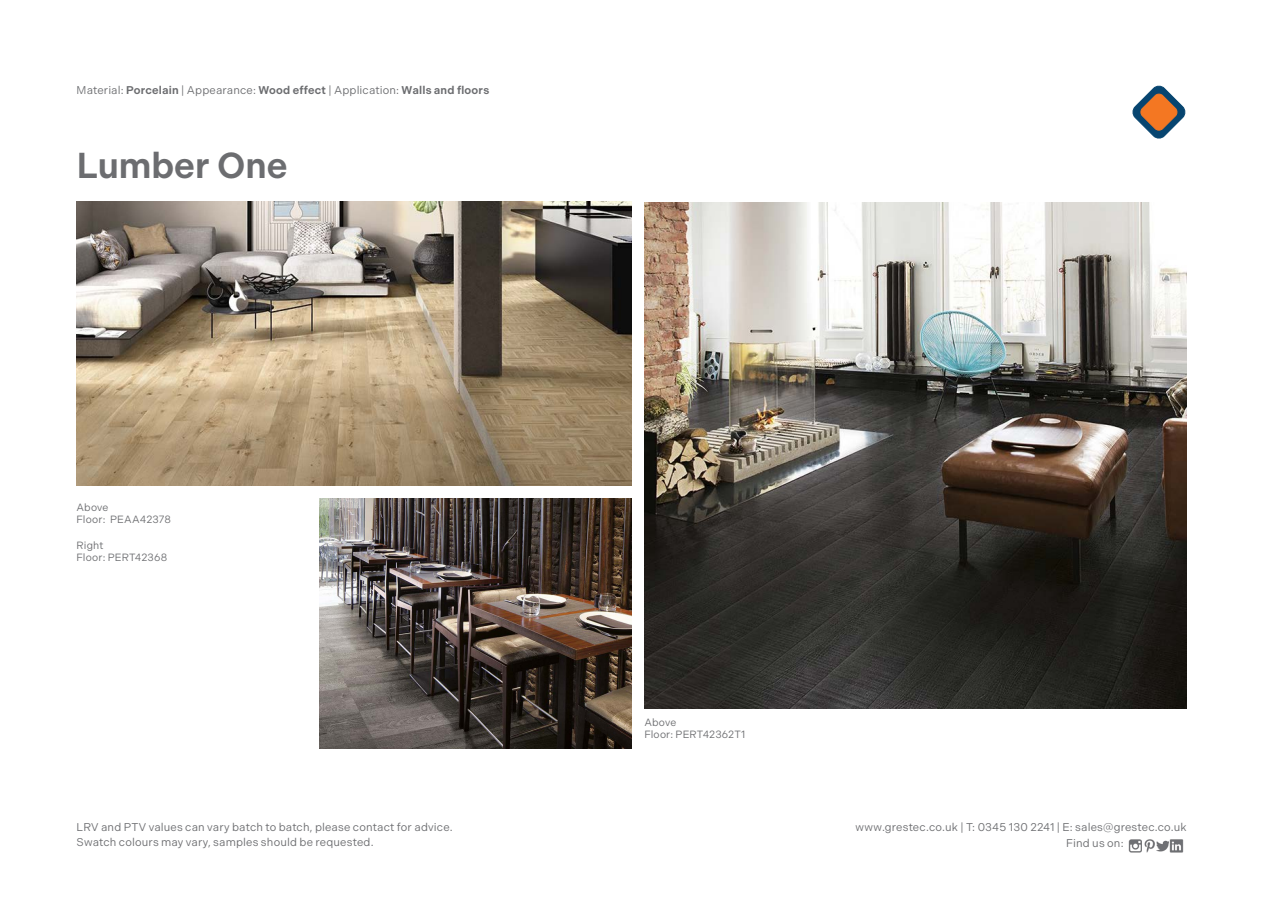
<style>
.page{position:relative;width:1276px;height:919px;background:#fff}
.page>*{position:absolute;margin:0;border:0;box-sizing:border-box;transform-origin:0 0}
.t1{font:600 36px "Indivisible";color:#6c6d70}
.t2{font:11.25px "Indivisible";letter-spacing:.015em;color:#6c6d70}
.t3{font:10.5px "Indivisible";letter-spacing:.015em;color:#6c6d70}
.s1{font-weight:600}
</style>
<div class="page">
<img style="left:77px;top:201px;width:554px;height:284px">
<img style="left:319px;top:498px;width:312px;height:250px">
<img style="left:644px;top:202px;width:542px;height:506px">
<svg style="left:1132px;top:85px;width:54px;height:54px"></svg>
<img style="left:1128px;top:839px;width:55px;height:13px">
<p class="t2" style="left:77px;top:83px;width:414px">Material: <span class="s1">Porcelain</span> | Appearance: <span class="s1">Wood effect</span> | Application: <span class="s1">Walls and floors</span></p>
<p class="t1" style="left:77px;top:144px;width:212px">Lumber One</p>
<p class="t3" style="left:77px;top:501px;width:33px">Above</p>
<p class="t3" style="left:77px;top:513px;width:96px">Floor: PEAA42378</p>
<p class="t3" style="left:77px;top:539px;width:28px">Right</p>
<p class="t3" style="left:77px;top:551px;width:92px">Floor: PERT42368</p>
<p class="t2" style="left:77px;top:820px;width:378px">LRV and PTV values can vary batch to batch, please contact for advice.</p>
<p class="t2" style="left:77px;top:835px;width:298px">Swatch colours may vary, samples should be requested.</p>
<p class="t3" style="left:644px;top:716px;width:33px">Above</p>
<p class="t3" style="left:644px;top:728px;width:102px">Floor: PERT42362T1</p>
<p class="t2" style="left:855px;top:820px;width:332px">www.grestec.co.uk | T: 0345 130 2241 | E: sales@grestec.co.uk</p>
<p class="t2" style="left:1066px;top:837px;width:59px">Find us on:</p>
</div>
